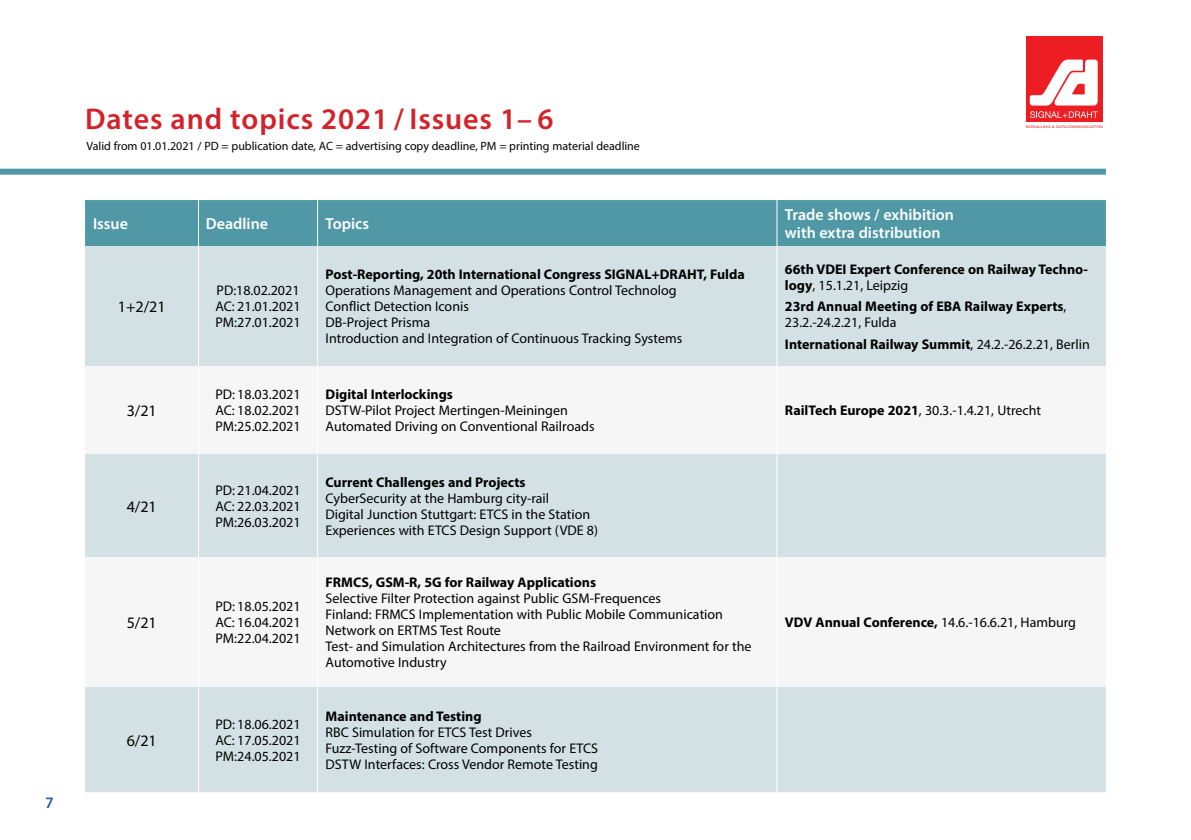
<style>
.page{position:relative;width:1191px;height:840px;background:#fff}
.page>*{position:absolute;margin:0;border:0;box-sizing:border-box;transform-origin:0 0}
.t1{font:600 30px "Myriad Pro";letter-spacing:.03em;color:#d2232a}
.t2{font:600 16px/18px "Myriad Pro";color:#fff}
.t3{font:16px "Myriad Pro";color:#000}
.t4{font:600 16px "Myriad Pro";color:#1f59a9;scale:.95 1}
.t5{font:14px/16px "Myriad Pro";color:#000;text-align:justify}
.t6{font:700 14px/16px "Myriad Pro";color:#000}
.t7{font:12px "Myriad Pro";color:#000}
.t8{font:expanded 3.6px "Helvetica Neue LT Std";letter-spacing:.025em;color:#ed1d24}
.s1{font-weight:400}
.s2{font-weight:700}
</style>
<div class="page">
<div style="left:0;top:168px;width:1106px;height:6px;background:#5098a6"></div>
<div style="left:1025px;top:36px;width:77px;height:86px;background:#ed1d24"></div>
<svg style="left:1030px;top:111px;width:67px;height:7px"></svg>
<svg style="left:1029px;top:59px;width:68px;height:46px"></svg>
<div style="left:85px;top:200px;width:1021px;height:46px;background:#5098a6"></div>
<div style="left:85px;top:246px;width:1021px;height:545px;background:#d3e1e5"></div>
<svg style="left:85px;top:366px;width:1021px;height:320px;fill:#f6f6f6"></svg>
<hr style="left:198px;top:200px;width:1px;height:46px;background:#fff">
<hr style="left:317px;top:200px;width:1px;height:46px;background:#fff">
<hr style="left:776px;top:200px;width:1px;height:46px;background:#fff">
<hr style="left:198px;top:246px;width:1px;height:120px;background:#fff">
<hr style="left:317px;top:246px;width:1px;height:120px;background:#fff">
<hr style="left:776px;top:246px;width:1px;height:120px;background:#fff">
<hr style="left:198px;top:366px;width:1px;height:88px;background:#fff">
<hr style="left:317px;top:366px;width:1px;height:88px;background:#fff">
<hr style="left:776px;top:366px;width:1px;height:88px;background:#fff">
<hr style="left:198px;top:454px;width:1px;height:103px;background:#fff">
<hr style="left:317px;top:454px;width:1px;height:103px;background:#fff">
<hr style="left:776px;top:454px;width:1px;height:103px;background:#fff">
<hr style="left:198px;top:557px;width:1px;height:129px;background:#fff">
<hr style="left:317px;top:557px;width:1px;height:129px;background:#fff">
<hr style="left:776px;top:557px;width:1px;height:129px;background:#fff">
<hr style="left:198px;top:686px;width:1px;height:105px;background:#fff">
<hr style="left:317px;top:686px;width:1px;height:105px;background:#fff">
<hr style="left:776px;top:686px;width:1px;height:105px;background:#fff">
<p class="t4" style="left:45px;top:792px;width:10px">7</p>
<h1 class="t1" style="left:85px;top:100px;width:470px">Dates and topics 2021 / Issues 1– 6</h1>
<p class="t7" style="left:86px;top:138px;width:555px">Valid from 01.01.2021 / PD = publication date, AC = advertising copy deadline, PM = printing material deadline</p>
<p class="t2" style="left:93px;top:214px;width:36px">Issue</p>
<p class="t2" style="left:206px;top:214px;width:64px">Deadline</p>
<p class="t2" style="left:325px;top:214px;width:45px">Topics</p>
<p class="t2" style="left:785px;top:205px;width:170px">Trade shows / exhibition with extra distribution</p>
<p class="t8" style="left:1025px;top:124px;width:79px">SIGNALLING &amp; DATACOMMUNICATION</p>
<p class="t3" style="left:118px;top:297px;width:49px">1+2/21</p>
<p class="t3" style="left:127px;top:400px;width:32px">3/21</p>
<p class="t3" style="left:127px;top:496px;width:32px">4/21</p>
<p class="t3" style="left:127px;top:612px;width:32px">5/21</p>
<p class="t3" style="left:127px;top:729px;width:32px">6/21</p>
<p class="t5" style="left:215px;top:282px;width:87px">PD:18.02.2021<br>AC: 21.01.2021<br>PM:27.01.2021</p>
<p class="t6" style="left:325px;top:266px;width:421px">Post-Reporting, 20th International Congress SIGNAL+DRAHT, Fulda</p>
<p class="t5" style="left:325px;top:282px;width:358px;text-align:left">Operations Management and Operations Control Technolog Conflict Detection Iconis<br>DB-Project Prisma<br>Introduction and Integration of Continuous Tracking Systems</p>
<p class="t6" style="left:785px;top:260px;width:304px">66th VDEI Expert Conference on Railway Techno&shy;logy<span class="s1">, 15.1.21, Leipzig</span></p>
<p class="t6" style="left:785px;top:298px;width:283px">23rd Annual Meeting of EBA Railway Experts<span class="s1">,<br>23.2.-24.2.21, Fulda</span></p>
<p class="t6" style="left:785px;top:336px;width:306px">International Railway Summit<span class="s1">, 24.2.-26.2.21, Berlin</span></p>
<p class="t5" style="left:215px;top:386px;width:87px">PD: 18.03.2021<br>AC: 18.02.2021<br>PM:25.02.2021</p>
<p class="t6" style="left:325px;top:386px;width:129px">Digital Interlockings</p>
<p class="t5" style="left:325px;top:402px;width:270px">DSTW-Pilot Project Mertingen-Meiningen<br>Automated Driving on Conventional Railroads</p>
<p class="t5" style="left:785px;top:402px;width:258px"><span class="s2">RailTech Europe 2021</span>, 30.3.-1.4.21, Utrecht</p>
<p class="t5" style="left:215px;top:481px;width:87px">PD: 21.04.2021<br>AC: 22.03.2021<br>PM:26.03.2021</p>
<p class="t5" style="left:215px;top:598px;width:87px">PD: 18.05.2021<br>AC: 16.04.2021<br>PM:22.04.2021</p>
<p class="t5" style="left:215px;top:715px;width:87px">PD: 18.06.2021<br>AC: 17.05.2021<br>PM:24.05.2021</p>
<p class="t6" style="left:325px;top:473px;width:202px">Current Challenges and Projects</p>
<p class="t5" style="left:325px;top:489px;width:274px;text-align:left">CyberSecurity at the Hamburg city-rail<br>Digital Junction Stuttgart: ETCS in the Station<br>Experiences with ETCS Design Support (VDE 8)</p>
<p class="t6" style="left:325px;top:573px;width:272px">FRMCS, GSM-R, 5G for Railway Applications</p>
<p class="t5" style="left:325px;top:590px;width:427px;text-align:left">Selective Filter Protection against Public GSM-Frequences<br>Finland: FRMCS Implementation with Public Mobile Communication Network on ERTMS Test Route<br>Test- and Simulation Architectures from the Railroad Environment for the Automotive Industry</p>
<p class="t6" style="left:325px;top:707px;width:158px">Maintenance and Testing</p>
<p class="t5" style="left:325px;top:723px;width:274px;text-align:left">RBC Simulation for ETCS Test Drives<br>Fuzz-Testing of Software Components for ETCS<br>DSTW Interfaces: Cross Vendor Remote Testing</p>
<p class="t5" style="left:785px;top:614px;width:293px"><span class="s2">VDV Annual Conference,</span> 14.6.-16.6.21, Hamburg</p>
</div>
